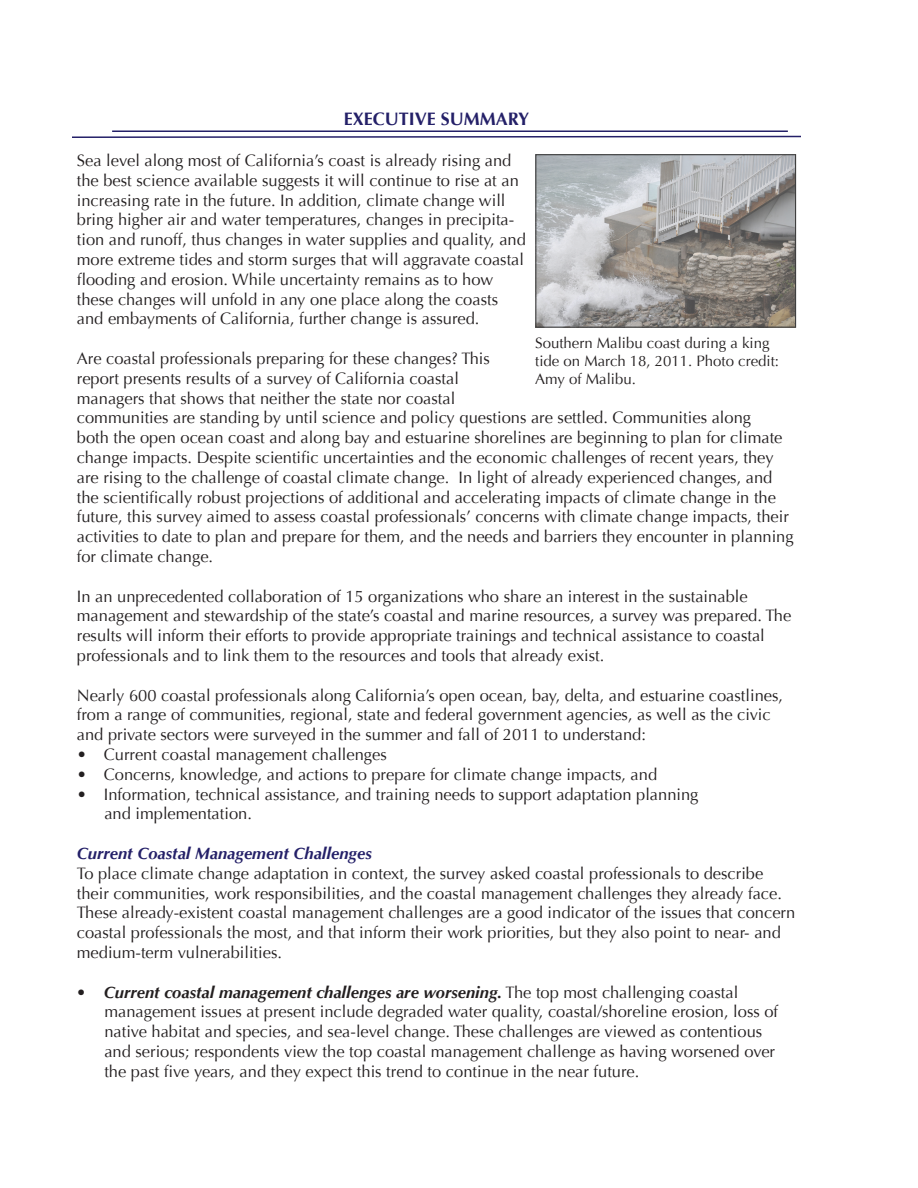
<style>
.page{position:relative;width:918px;height:1188px;background:#fff}
.page>*{position:absolute;margin:0;border:0;box-sizing:border-box;transform-origin:0 0}
.t1{font:700 18px "Optima";color:#242068}
.t2{font:16.5px/19.8px "Optima";color:#231f20}
.t3{font:italic 700 16.5px "Optima";color:#231f20}
.t4{font:italic 700 16.5px "Optima";color:#242068}
.t5{font:15px/18px "Optima";color:#231f20}
.s1{font-weight:400;font-style:normal}
</style>
<div class="page">
<img style="left:537px;top:156px;width:257px;height:170px">
<svg style="left:72px;top:135px;width:729px;height:3px"></svg>
<hr style="left:112px;top:130px;width:676px;height:2px;background:#242068">
<p class="t1" style="left:344px;top:108px;width:187px">EXECUTIVE SUMMARY</p>
<p class="t2" style="left:77px;top:151px;width:451px">Sea level along most of California’s coast is already rising and the best science available suggests it will continue to rise at an increasing rate in the future. In addition, climate change will bring higher air and water temperatures, changes in precipita&shy;tion and runoff, thus changes in water supplies and quality, and more extreme tides and storm surges that will aggravate coastal flooding and erosion. While uncertainty remains as to how these changes will unfold in any one place along the coasts and embayments of California, further change is assured.</p>
<p class="t2" style="left:77px;top:349px;width:415px">Are coastal professionals preparing for these changes? This</p>
<p class="t2" style="left:77px;top:369px;width:384px">report presents results of a survey of California coastal</p>
<p class="t2" style="left:77px;top:388px;width:380px">managers that shows that neither the state nor coastal</p>
<p class="t2" style="left:77px;top:408px;width:718px">communities are standing by until science and policy questions are settled. Communities along<br>both the open ocean coast and along bay and estuarine shorelines are beginning to plan for climate change impacts. Despite scientific uncertainties and the economic challenges of recent years, they are rising to the challenge of coastal climate change. In light of already experienced changes, and the scientifically robust projections of additional and accelerating impacts of climate change in the future, this survey aimed to assess coastal professionals’ concerns with climate change impacts, their activities to date to plan and prepare for them, and the needs and barriers they encounter in planning for climate change.</p>
<p class="t2" style="left:77px;top:586px;width:716px">In an unprecedented collaboration of 15 organizations who share an interest in the sustainable management and stewardship of the state’s coastal and marine resources, a survey was prepared. The results will inform their efforts to provide appropriate trainings and technical assistance to coastal professionals and to link them to the resources and tools that already exist.</p>
<p class="t2" style="left:77px;top:685px;width:708px">Nearly 600 coastal professionals along California’s open ocean, bay, delta, and estuarine coastlines, from a range of communities, regional, state and federal government agencies, as well as the civic and private sectors were surveyed in the summer and fall of 2011 to understand:</p>
<p class="t2" style="left:77px;top:745px;width:312px">• Current coastal management challenges</p>
<p class="t2" style="left:77px;top:765px;width:582px">• Concerns, knowledge, and actions to prepare for climate change impacts, and</p>
<p class="t2" style="left:77px;top:784px;width:623px">• Information, technical assistance, and training needs to support adaptation planning</p>
<p class="t2" style="left:104px;top:804px;width:149px">and implementation.</p>
<p class="t4" style="left:77px;top:844px;width:296px">Current Coastal Management Challenges</p>
<p class="t2" style="left:77px;top:864px;width:720px">To place climate change adaptation in context, the survey asked coastal professionals to describe their communities, work responsibilities, and the coastal management challenges they already face.<br>These already-existent coastal management challenges are a good indicator of the issues that concern coastal professionals the most, and that inform their work priorities, but they also point to near- and medium-term vulnerabilities.</p>
<p class="t3" style="left:77px;top:982px;width:663px">• Current coastal management challenges are worsening. <span class="s1">The top most challenging coastal</span></p>
<p class="t2" style="left:104px;top:1002px;width:675px">management issues at present include degraded water quality, coastal/shoreline erosion, loss of</p>
<p class="t2" style="left:104px;top:1022px;width:659px">native habitat and species, and sea-level change. These challenges are viewed as contentious</p>
<p class="t2" style="left:104px;top:1042px;width:672px">and serious; respondents view the top coastal management challenge as having worsened over</p>
<p class="t2" style="left:104px;top:1062px;width:537px">the past five years, and they expect this trend to continue in the near future.</p>
<p class="t5" style="left:535px;top:334px;width:245px">Southern Malibu coast during a king tide on March 18, 2011. Photo credit:<br>Amy of Malibu.</p>
</div>
